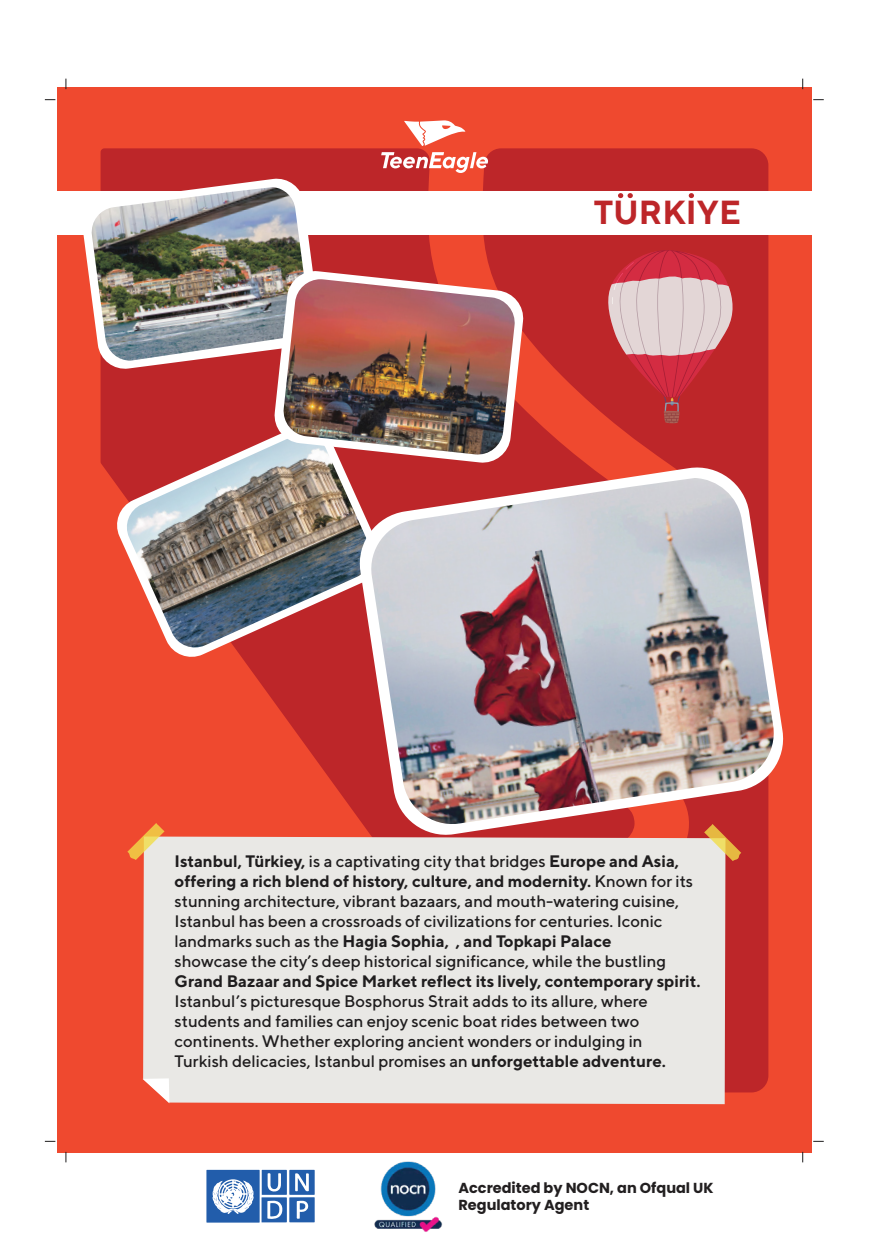
<style>
.page{position:relative;width:869px;height:1241px;background:#fff}
.page>*{position:absolute;margin:0;border:0;box-sizing:border-box;transform-origin:0 0}
.t1{font:700 33.34px "TT Norms";color:#bd2629}
.t2{font:500 16.62px/19.9px "TT Norms";color:#1f1d1e}
.t3{font:700 16.62px "TT Norms";color:#1f1d1e}
.t4{font:700 14.44px/17.4px "Poppins";color:#221f20}
.s1{font-weight:700}
</style>
<div class="page">
<div style="left:58px;top:87px;width:753px;height:1065px;background:#ef492f"></div>
<div style="left:659px;top:148px;width:109px;height:944px;background:#bd2629"></div>
<svg style="left:100px;top:148px;width:559px;height:712px;fill:#bd2629"></svg>
<div style="left:57px;top:191px;width:753px;height:44px;background:#fff"></div>
<svg style="left:113px;top:421px;width:243px;height:239px;fill:#bd2629"></svg>
<img style="left:123px;top:434px;width:233px;height:216px">
<img style="left:83px;top:177px;width:237px;height:193px">
<div style="left:143px;top:836px;width:582px;height:267px;background:#e9e8e5"></div>
<svg style="left:703px;top:838px;width:38px;height:23px"></svg>
<svg style="left:127px;top:822px;width:37px;height:37px"></svg>
<svg style="left:143px;top:1078px;width:26px;height:25px"></svg>
<svg style="left:356px;top:463px;width:428px;height:375px;fill:#bd2629"></svg>
<svg style="left:273px;top:269px;width:251px;height:195px;background:#ce7472"></svg>
<svg style="left:404px;top:120px;width:61px;height:26px"></svg>
<svg style="left:381px;top:152px;width:107px;height:21px"></svg>
<svg style="left:618px;top:193px;width:14px;height:5px"></svg>
<svg style="left:688px;top:193px;width:5px;height:5px"></svg>
<img style="left:282px;top:279px;width:233px;height:177px">
<img style="left:367px;top:478px;width:409px;height:348px">
<svg style="left:604px;top:248px;width:135px;height:175px;background:#cd656b"></svg>
<svg style="left:256px;top:855px;width:6px;height:2px"></svg>
<img style="left:353px;top:1152px;width:109px;height:80px">
<svg style="left:206px;top:1169px;width:108px;height:53px"></svg>
<h1 class="t1" style="left:593px;top:191px;width:149px">TURKIYE</h1>
<p class="t2" style="left:174px;top:850px;width:519px"><span class="s1">Istanbul, Turkiey,</span> is a captivating city that bridges <span class="s1">Europe and Asia, offering a rich blend of history, culture, and modernity.</span> Known for its stunning architecture, vibrant bazaars, and mouth-watering cuisine, Istanbul has been a crossroads of civilizations for centuries. Iconic landmarks such as the <span class="s1">Hagia Sophia, , and Topkapi Palace<br></span>showcase the city’s deep historical significance, while the bustling</p>
<p class="t3" style="left:174px;top:970px;width:527px">Grand Bazaar and Spice Market reflect its lively, contemporary spirit.</p>
<p class="t2" style="left:174px;top:990px;width:493px">Istanbul’s picturesque Bosphorus Strait adds to its allure, where students and families can enjoy scenic boat rides between two continents. Whether exploring ancient wonders or indulging in Turkish delicacies, Istanbul promises an <span class="s1">unforgettable adventure.</span></p>
<p class="t4" style="left:458px;top:1178px;width:256px">Accredited by NOCN, an Ofqual UK<br>Regulatory Agent</p>
</div>
